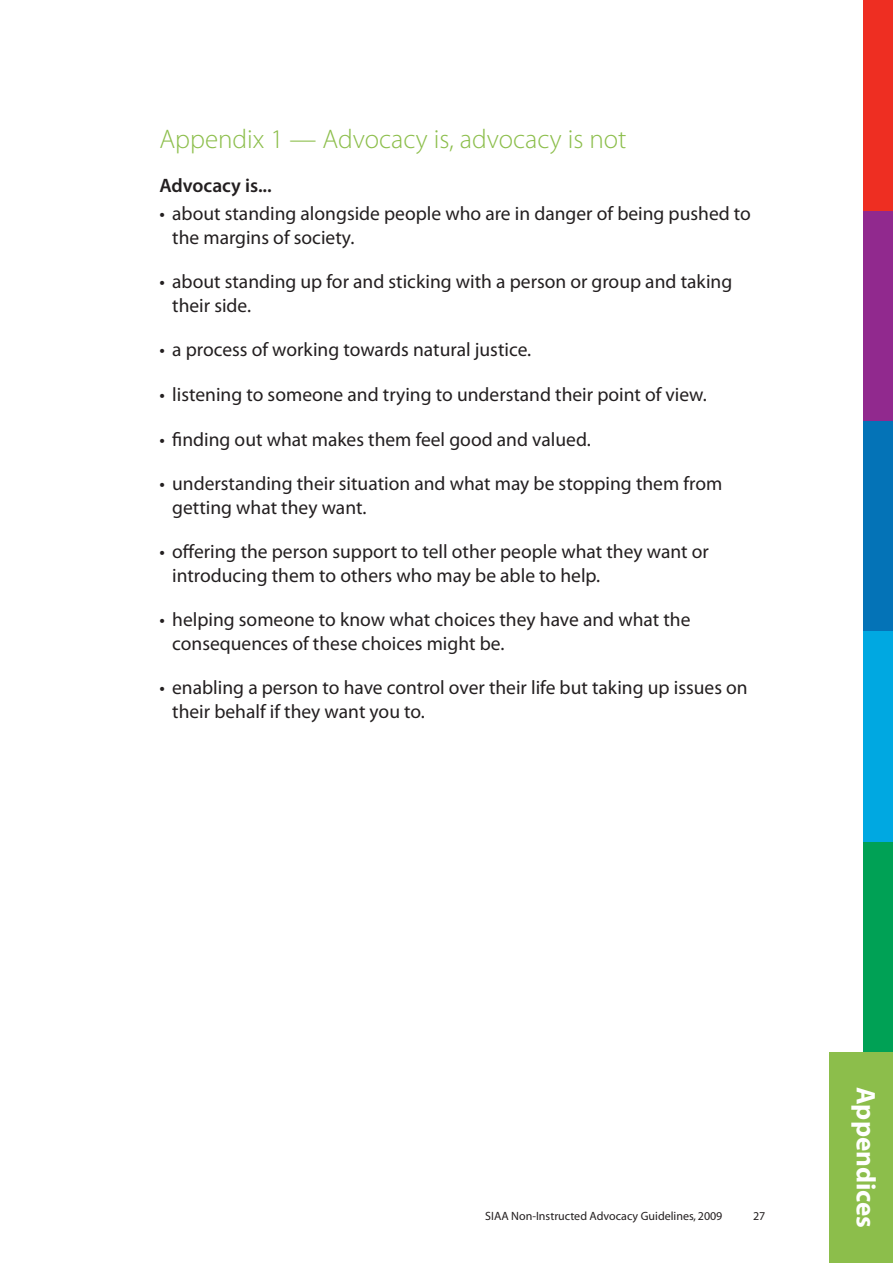
<style>
.page{position:relative;width:893px;height:1263px;background:#fff}
.page>*{position:absolute;margin:0;border:0;box-sizing:border-box;transform-origin:0 0}
.H4_end{font:300 27px "Myriad Pro";color:#8cbe4b}
.body{font:700 27px "Myriad Pro";color:#fff}
.body_bullet{font:19.5px/23.4px "Myriad Pro";color:#231f20}
.H5_indicator{font:600 19.5px "Myriad Pro";color:#231f20}
.t1{font:12px "Myriad";color:#231f20}
</style>
<div class="page">
<div style="left:838px;top:842px;width:55px;height:210px;background:#00a155"></div>
<div style="left:838px;top:631px;width:55px;height:211px;background:#00a8e1"></div>
<div style="left:838px;top:421px;width:55px;height:210px;background:#0473b7"></div>
<div style="left:838px;top:210px;width:55px;height:211px;background:#91298e"></div>
<div style="left:829px;top:0;width:64px;height:210px;background:#ee2e22"></div>
<div style="left:821px;top:0;width:42px;height:1263px;background:#fff"></div>
<div style="left:829px;top:1052px;width:64px;height:211px;background:#8cbe4b"></div>
<p class="H4_end" style="left:159px;top:124px;width:469px">Appendix 1 — Advocacy is, advocacy is not</p>
<p class="H5_indicator" style="left:159px;top:174px;width:114px">Advocacy is...</p>
<p class="body_bullet" style="left:172px;top:202px;width:580px;text-indent:-13px">• about standing alongside people who are in danger of being pushed to the margins of society.</p>
<p class="body_bullet" style="left:172px;top:270px;width:562px;text-indent:-13px">• about standing up for and sticking with a person or group and taking their side.</p>
<p class="body_bullet" style="left:159px;top:338px;width:373px">• a process of working towards natural justice.</p>
<p class="body_bullet" style="left:159px;top:382px;width:549px">• listening to someone and trying to understand their point of view.</p>
<p class="body_bullet" style="left:159px;top:427px;width:433px">• finding out what makes them feel good and valued.</p>
<p class="body_bullet" style="left:172px;top:472px;width:552px;text-indent:-13px">• understanding their situation and what may be stopping them from getting what they want.</p>
<p class="body_bullet" style="left:172px;top:540px;width:538px;text-indent:-13px">• offering the person support to tell other people what they want or introducing them to others who may be able to help.</p>
<p class="body_bullet" style="left:172px;top:608px;width:520px;text-indent:-13px">• helping someone to know what choices they have and what the consequences of these choices might be.</p>
<p class="body_bullet" style="left:172px;top:676px;width:577px;text-indent:-13px">• enabling a person to have control over their life but taking up issues on their behalf if they want you to.</p>
<p class="t1" style="left:485px;top:1210px;width:239px">SIAA Non-Instructed Advocacy Guidelines, 2009</p>
<p class="t1" style="left:753px;top:1210px;width:14px">27</p>
<p class="body" style="left:883px;top:1087px;width:143px;rotate:90deg">Appendices</p>
</div>
